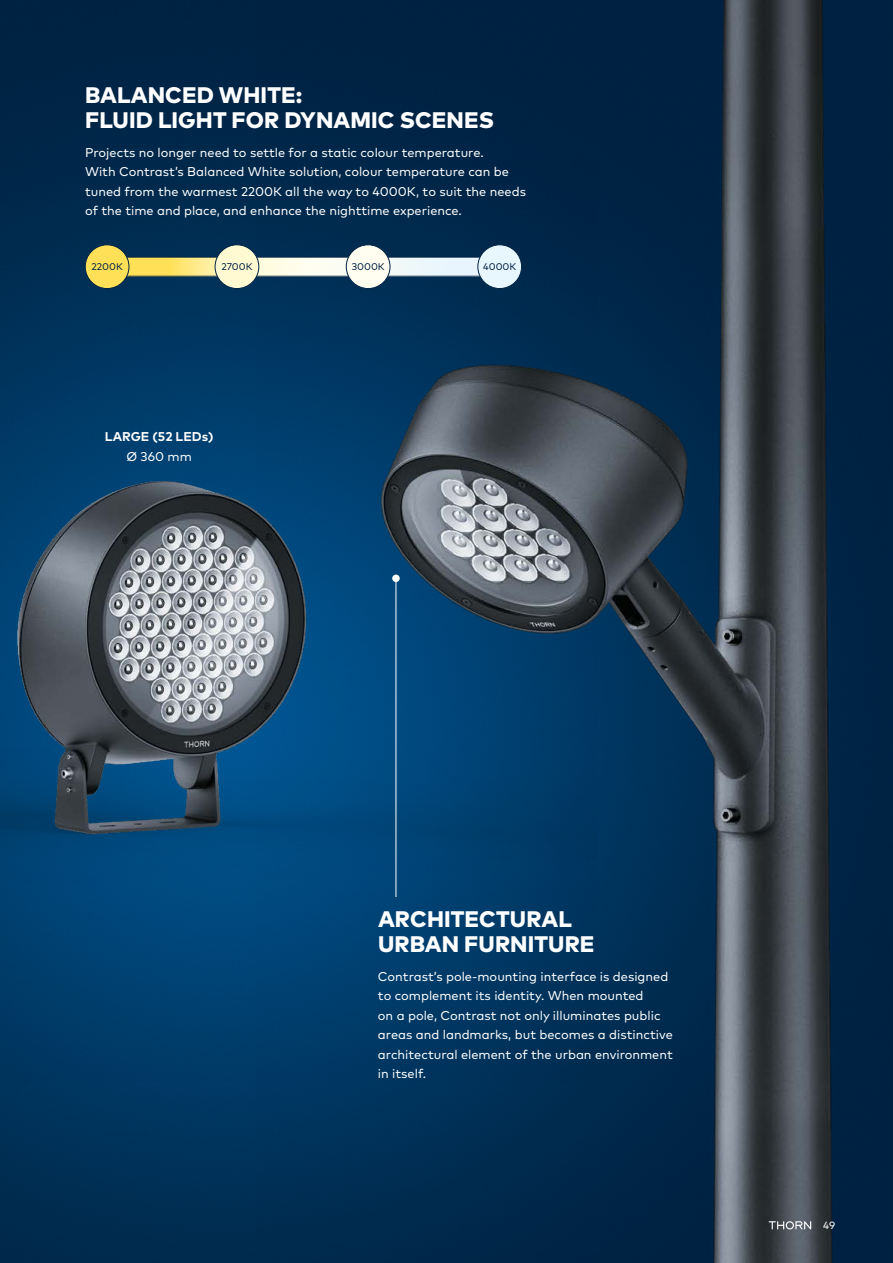
<style>
.page{position:relative;width:893px;height:1263px;background:#fff}
.page>*{position:absolute;margin:0;border:0;box-sizing:border-box;transform-origin:0 0}
.t1{font:800 22.5px/25.5px "Mark Pro";letter-spacing:.005em;color:#fff}
.t2{font:12.75px/19.5px "Mark Pro";color:#fff}
.t3{font:700 12.75px "Mark Pro";color:#fff}
.t4{font:10.5px "Mark Pro";color:#fff}
.t5{font:9.75px "Mark Pro";color:#002343}
</style>
<div class="page">
<img style="left:0;top:0;width:893px;height:1263px">
<img style="left:0;top:159px;width:256px;height:923px">
<img style="left:256px;top:0;width:635px;height:1263px">
<svg style="left:769px;top:1221px;width:42px;height:8px"></svg>
<svg style="left:128px;top:259px;width:351px;height:15px"></svg>
<div style="left:85px;top:245px;width:44px;height:44px;background:#ffe057;border-radius:50%"></div>
<div style="left:85px;top:245px;width:44px;height:44px;border:1px solid #002343;border-radius:50%"></div>
<div style="left:215px;top:245px;width:44px;height:44px;background:#fffad2;border-radius:50%"></div>
<div style="left:215px;top:245px;width:44px;height:44px;border:1px solid #002343;border-radius:50%"></div>
<div style="left:346px;top:245px;width:44px;height:44px;background:#fffef1;border-radius:50%"></div>
<div style="left:346px;top:245px;width:44px;height:44px;border:1px solid #002343;border-radius:50%"></div>
<div style="left:478px;top:245px;width:44px;height:44px;background:#e8f6fe;border-radius:50%"></div>
<div style="left:478px;top:245px;width:44px;height:44px;border:1px solid #002343;border-radius:50%"></div>
<h1 class="t1" style="left:85px;top:80px;width:410px">BALANCED WHITE:<br>FLUID LIGHT FOR DYNAMIC SCENES</h1>
<p class="t2" style="left:85px;top:142px;width:442px">Projects no longer need to settle for a static colour temperature.<br>With Contrast’s Balanced White solution, colour temperature can be tuned from the warmest 2200K all the way to 4000K, to suit the needs of the time and place, and enhance the nighttime experience.</p>
<p class="t5" style="left:91px;top:259px;width:33px">2200K</p>
<p class="t5" style="left:221px;top:259px;width:33px">2700K</p>
<p class="t5" style="left:352px;top:259px;width:35px">3000K</p>
<p class="t5" style="left:483px;top:259px;width:35px">4000K</p>
<p class="t3" style="left:105px;top:427px;width:110px">LARGE (52 LEDs)</p>
<p class="t2" style="left:126px;top:445px;width:67px">Ø 360 mm</p>
<h1 class="t1" style="left:378px;top:904px;width:218px">ARCHITECTURAL<br>URBAN FURNITURE</h1>
<p class="t2" style="left:378px;top:965px;width:296px">Contrast’s pole-mounting interface is designed to complement its identity. When mounted<br>on a pole, Contrast not only illuminates public areas and landmarks, but becomes a distinctive architectural element of the urban environment in itself.</p>
<p class="t4" style="left:823px;top:1217px;width:14px">49</p>
</div>
